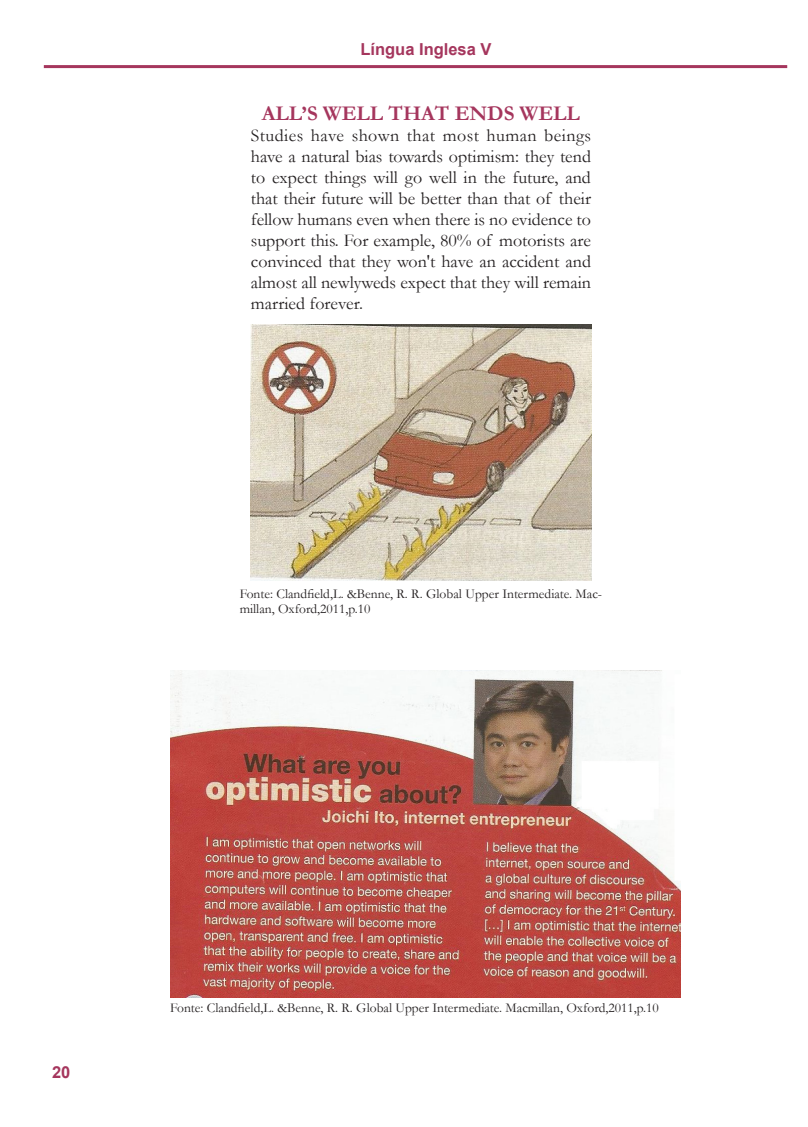
<style>
.page{position:relative;width:808px;height:1127px;background:#fff}
.page>*{position:absolute;margin:0;border:0;box-sizing:border-box;transform-origin:0 0}
.A_-_Entretitulos{font:700 21px "Garamond";color:#a5365d}
.A_-_Texto{font:18px/21px "Garamond";color:#231f20;text-align:justify}
.t1{font:700 16.5px "Arial";color:#a5365d}
.A_-_Legenda{font:13.5px/15px "Garamond";color:#231f20}
</style>
<div class="page">
<hr style="left:44px;top:65px;width:743px;height:3px;background:#a5365d">
<img style="left:170px;top:670px;width:510px;height:327px">
<img style="left:251px;top:324px;width:340px;height:257px">
<p class="t1" style="left:360px;top:38px;width:133px">Língua Inglesa V</p>
<p class="A_-_Entretitulos" style="left:262px;top:99px;width:320px">ALL’S WELL THAT ENDS WELL</p>
<p class="A_-_Texto" style="left:251px;top:124px;width:342px">Studies have shown that most human beings have a natural bias towards optimism: they tend to expect things will go well in the future, and that their future will be better than that of their fellow humans even when there is no evidence to support this. For example, 80% of motorists are convinced that they won't have an accident and almost all newlyweds expect that they will remain married forever.</p>
<p class="A_-_Legenda" style="left:240px;top:586px;width:364px">Fonte: Clandfield,L. &amp;Benne, R. R. Global Upper Intermediate. Mac&shy;millan, Oxford,2011,p.10</p>
<p class="t1" style="left:52px;top:1061px;width:20px">20</p>
<p class="A_-_Legenda" style="left:170px;top:999px;width:490px">Fonte: Clandfield,L. &amp;Benne, R. R. Global Upper Intermediate. Macmillan, Oxford,2011,p.10</p>
</div>
